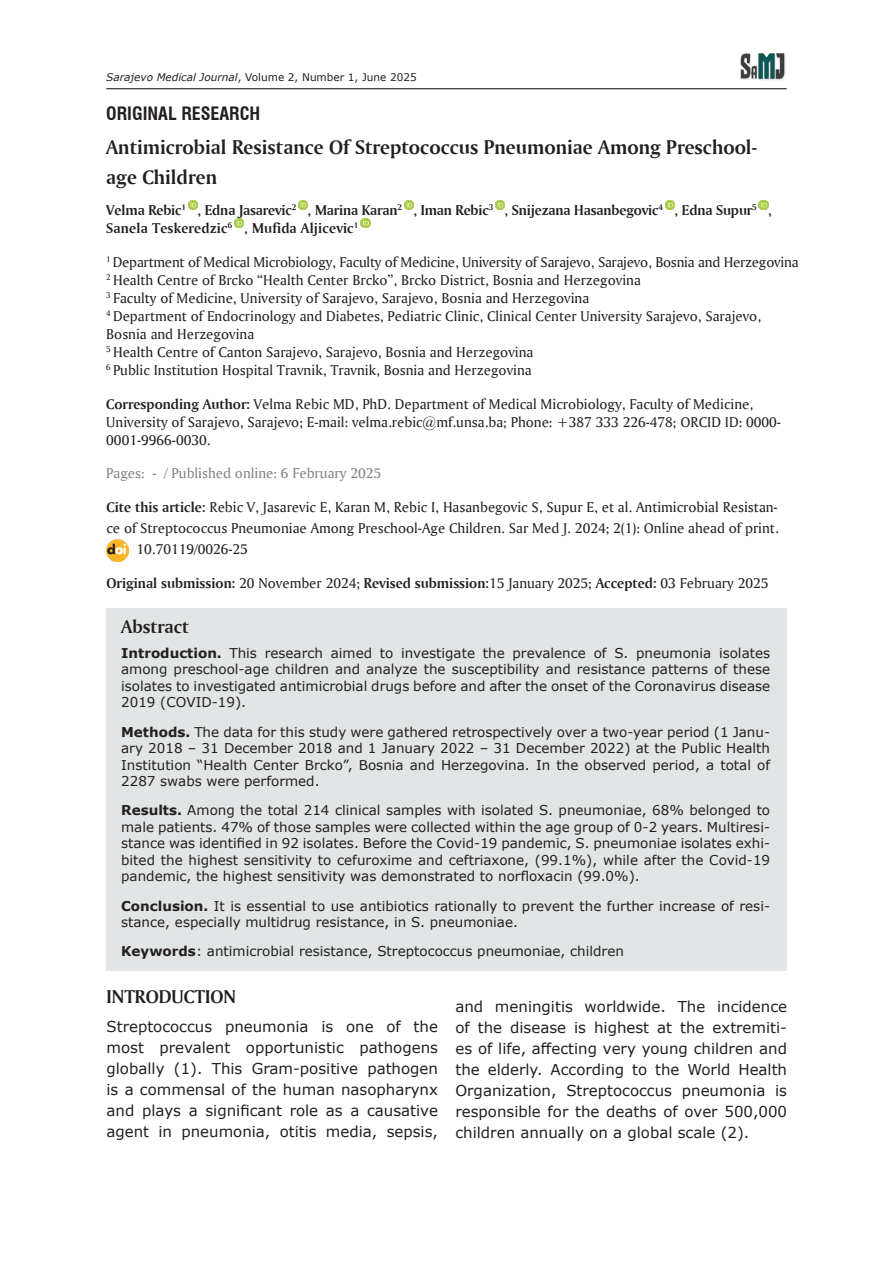
<style>
.page{position:relative;width:893px;height:1263px;background:#fff}
.page>*{position:absolute;margin:0;border:0;box-sizing:border-box;transform-origin:0 0}
.naslovi_veliki{font:21px/30px "Amerigo BT Bold A";color:#231f20}
.Podnaslov{font:19.5px "Amerigo BT Bold A";color:#231f20}
.rewiew{font:700 condensed 18px "Swiss 721 BT";color:#231f20}
.ustanova{font:15px/18px "Amerigo BT Roman A";color:#231f20}
.tekst{font:15px/21px "Verdana";color:#231f20;text-align:justify}
.coresponding{font:15px "Amerigo BT Roman A";color:#231f20}
.autor{font:15px/18px "Amerigo BT Bold A";letter-spacing:-.01em;color:#231f20}
.coresponding-2{font:15px "Amerigo BT Bold A";color:#231f20}
.coresponding-3{font:15px "Amerigo BT Roman A";color:#808285}
.sazetak{font:13.5px/16.5px "Verdana";color:#231f20;text-align:justify}
.t1{font:10.5px "Verdana";color:#231f20}
.s1{font-style:italic}
.s2{font-family:"Amerigo BT Bold A"}
.s3{font-family:"Times New Roman"}
.s4{font-family:"Amerigo BT Roman A"}
.s5{font-weight:700}
</style>
<div class="page">
<img style="left:741px;top:53px;width:45px;height:28px">
<hr style="left:106px;top:88px;width:681px;height:1px;background:#231f20">
<svg style="left:188px;top:201px;width:9px;height:9px"></svg>
<svg style="left:298px;top:201px;width:10px;height:9px"></svg>
<svg style="left:404px;top:201px;width:9px;height:9px"></svg>
<svg style="left:495px;top:201px;width:10px;height:9px"></svg>
<svg style="left:665px;top:201px;width:9px;height:9px"></svg>
<svg style="left:759px;top:201px;width:9px;height:9px"></svg>
<svg style="left:235px;top:219px;width:9px;height:9px"></svg>
<svg style="left:361px;top:219px;width:9px;height:9px"></svg>
<div style="left:106px;top:608px;width:681px;height:362px;background:#e2e5e5"></div>
<img style="left:107px;top:539px;width:22px;height:23px">
<p class="t1" style="left:106px;top:70px;width:312px"><span class="s1">Sarajevo Medical Journal</span>, Volume 2, Number 1, June 2025</p>
<p class="rewiew" style="left:106px;top:103px;width:155px">ORIGINAL RESEARCH</p>
<p class="naslovi_veliki" style="left:106px;top:131px;width:652px">Antimicrobial Resistance Of Streptococcus Pneumoniae Among Preschool&shy;age Children</p>
<p class="autor" style="left:106px;top:201px;width:667px">Velma Rebic<sup>1</sup> , Edna Jasarevic<sup>2</sup> , Marina Karan<sup>2</sup> , Iman Rebic<sup>3</sup> , Snijezana Hasanbegovic<sup>4</sup> , Edna Supur<sup>5</sup> ,<br>Sanela Teskeredzic<sup>6</sup> , Mufida Aljicevic<sup>1</sup></p>
<p class="ustanova" style="left:106px;top:252px;width:694px"><sup>1</sup> Department of Medical Microbiology, Faculty of Medicine, University of Sarajevo, Sarajevo, Bosnia and Herzegovina</p>
<p class="ustanova" style="left:106px;top:270px;width:536px"><sup>2</sup> Health Centre of Brcko “Health Center Brcko”, Brcko District, Bosnia and Herzegovina</p>
<p class="ustanova" style="left:106px;top:288px;width:484px"><sup>3</sup> Faculty of Medicine, University of Sarajevo, Sarajevo, Bosnia and Herzegovina</p>
<p class="ustanova" style="left:106px;top:306px;width:656px"><sup>4</sup> Department of Endocrinology and Diabetes, Pediatric Clinic, Clinical Center University Sarajevo, Sarajevo,<br>Bosnia and Herzegovina</p>
<p class="ustanova" style="left:106px;top:342px;width:429px"><sup>5</sup> Health Centre of Canton Sarajevo, Sarajevo, Bosnia and Herzegovina</p>
<p class="ustanova" style="left:106px;top:360px;width:427px"><sup>6</sup> Public Institution Hospital Travnik, Travnik, Bosnia and Herzegovina</p>
<p class="ustanova" style="left:106px;top:394px;width:676px"><span class="s2">Corresponding Author:</span> Velma Rebic MD, PhD. Department of Medical Microbiology, Faculty of Medicine,<br>University of Sarajevo, Sarajevo; E-mail: velma.rebic<span class="s3">@</span>mf.unsa.ba; Phone: +387 333 226-478; ORCID ID: 0000-<br>0001-9966-0030.</p>
<p class="coresponding-3" style="left:106px;top:464px;width:276px">Pages: - / Published online: 6 February 2025</p>
<p class="coresponding" style="left:107px;top:498px;width:673px"><span class="s2">Cite this article:</span> Rebic V, Jasarevic E, Karan M, Rebic I, Hasanbegovic S, Supur E, et al. Antimicrobial Resistan-</p>
<p class="coresponding" style="left:107px;top:519px;width:674px">ce of Streptococcus Pneumoniae Among Preschool-Age Children. Sar Med J. 2024; 2(1): Online ahead of print.</p>
<p class="coresponding" style="left:137px;top:540px;width:113px">10.70119/0026-25</p>
<p class="coresponding-2" style="left:107px;top:574px;width:663px">Original submission: <span class="s4">20 November 2024;</span> Revised submission:<span class="s4">15 January 2025;</span> Accepted: <span class="s4">03 February 2025</span></p>
<p class="Podnaslov" style="left:121px;top:614px;width:69px">Abstract</p>
<p class="sazetak" style="left:121px;top:644px;width:650px"><span class="s5">Introduction.</span> This research aimed to investigate the prevalence of S. pneumonia isolates among preschool-age children and analyze the susceptibility and resistance patterns of these isolates to investigated antimicrobial drugs before and after the onset of the Coronavirus disease 2019 (COVID-19).</p>
<p class="sazetak" style="left:121px;top:723px;width:650px"><span class="s5">Methods.</span> The data for this study were gathered retrospectively over a two-year period (1 Janu&shy;ary 2018 – 31 December 2018 and 1 January 2022 – 31 December 2022) at the Public Health Institution “Health Center Brcko”, Bosnia and Herzegovina. In the observed period, a total of 2287 swabs were performed.</p>
<p class="sazetak" style="left:121px;top:802px;width:650px"><span class="s5">Results.</span> Among the total 214 clinical samples with isolated S. pneumoniae, 68% belonged to male patients. 47% of those samples were collected within the age group of 0-2 years. Multiresi&shy;stance was identified in 92 isolates. Before the Covid-19 pandemic, S. pneumoniae isolates exhi&shy;bited the highest sensitivity to cefuroxime and ceftriaxone, (99.1%), while after the Covid-19 pandemic, the highest sensitivity was demonstrated to norfloxacin (99.0%).</p>
<p class="sazetak" style="left:121px;top:897px;width:650px"><span class="s5">Conclusion.</span> It is essential to use antibiotics rationally to prevent the further increase of resi&shy;stance, especially multidrug resistance, in S. pneumoniae.</p>
<p class="sazetak" style="left:121px;top:943px;width:504px"><span class="s5">Keywords</span>: antimicrobial resistance, Streptococcus pneumoniae, children</p>
<p class="Podnaslov" style="left:107px;top:984px;width:131px">INTRODUCTION</p>
<p class="tekst" style="left:107px;top:1016px;width:333px">Streptococcus pneumonia is one of the most prevalent opportunistic pathogens globally (1). This Gram-positive pathogen is a commensal of the human nasopharynx and plays a significant role as a causative agent in pneumonia, otitis media, sepsis,</p>
<p class="tekst" style="left:455px;top:996px;width:333px">and meningitis worldwide. The incidence of the disease is highest at the extremiti&shy;es of life, affecting very young children and the elderly. According to the World Health Organization, Streptococcus pneumonia is responsible for the deaths of over 500,000 children annually on a global scale (2).</p>
</div>
